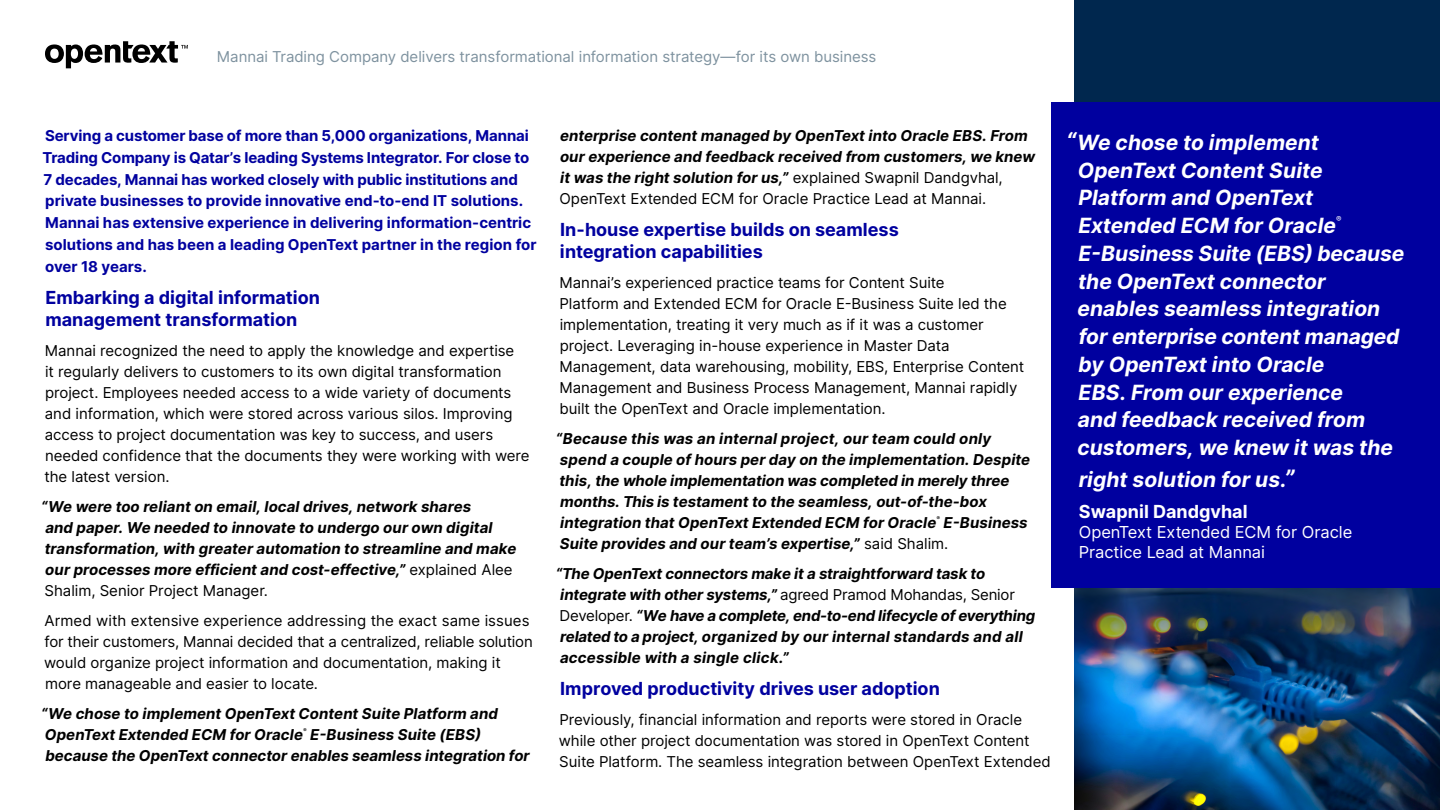
<style>
.page{position:relative;width:1440px;height:810px;background:#fff}
.page>*{position:absolute;margin:0;border:0;box-sizing:border-box;transform-origin:0 0}
.t1{font:italic 700 21px/27.8px "Inter";color:#fff}
.t2{font:700 18px/21.8px "Inter";color:#00009f}
.Quote_Name{font:700 18px "Inter";color:#fff}
.Quote_Title___Compan{font:16.5px/19.8px "Inter";letter-spacing:-.005em;color:#fff}
.Body{font:italic 700 15px/21px "Inter";color:#000}
.Body-2{font:15px/21px "Inter";letter-spacing:-.005em;color:#000}
.Intro_Paragraph{font:700 15px/21.8px "Inter";letter-spacing:-.005em;color:#00009f}
.t3{font:15px "Inter";letter-spacing:-.005em;color:#7e929f}
.t4{font:8.1px "Inter";color:#fff}
.Body-3{font:italic 700 5.25px "Inter";color:#000}
.s1{font-weight:400;font-style:normal}
.s2{font-size:24px}
</style>
<div class="page">
<svg style="left:45px;top:41px;width:143px;height:27px"></svg>
<img style="left:1074px;top:0;width:366px;height:810px">
<div style="left:1052px;top:102px;width:388px;height:486px;background:#00009f"></div>
<p class="t3" style="left:217px;top:46px;width:661px">Mannai Trading Company delivers transformational information strategy—for its own business</p>
<p class="Intro_Paragraph" style="left:43px;top:125px;width:495px">Serving a customer base of more than 5,000 organizations, Mannai Trading Company is Qatar’s leading Systems Integrator. For close to 7 decades, Mannai has worked closely with public institutions and private businesses to provide innovative end-to-end IT solutions.<br>Mannai has extensive experience in delivering information-centric solutions and has been a leading OpenText partner in the region for over 18 years.</p>
<h3 class="t2" style="left:45px;top:286px;width:276px">Embarking a digital information management transformation</h3>
<p class="Body-2" style="left:44px;top:339px;width:487px">Mannai recognized the need to apply the knowledge and expertise<br>it regularly delivers to customers to its own digital transformation project. Employees needed access to a wide variety of documents and information, which were stored across various silos. Improving access to project documentation was key to success, and users needed confidence that the documents they were working with were the latest version.</p>
<p class="Body" style="left:41px;top:495px;width:477px">“We were too reliant on email, local drives, network shares<br>and paper. We needed to innovate to undergo our own digital transformation, with greater automation to streamline and make our processes more efficient and cost-effective,” <span class="s1">explained Alee Shalim, Senior Project Manager.</span></p>
<p class="Body-2" style="left:44px;top:609px;width:490px">Armed with extensive experience addressing the exact same issues for their customers, Mannai decided that a centralized, reliable solution would organize project information and documentation, making it more manageable and easier to locate.</p>
<p class="Body" style="left:41px;top:702px;width:458px">“We chose to implement OpenText Content Suite Platform and<br>OpenText Extended ECM for Oracle</p>
<p class="Body" style="left:46px;top:723px;width:486px;text-indent:265px">E-Business Suite (EBS) because the OpenText connector enables seamless integration for</p>
<p class="Body-3" style="left:303px;top:726px;width:5px">®</p>
<p class="Body" style="left:559px;top:125px;width:477px">enterprise content managed by OpenText into Oracle EBS. From our experience and feedback received from customers, we knew it was the right solution for us,” <span class="s1">explained Swapnil Dandgvhal, OpenText Extended ECM for Oracle Practice Lead at Mannai.</span></p>
<h3 class="t2" style="left:560px;top:219px;width:340px">In-house expertise builds on seamless integration capabilities</h3>
<p class="Body-2" style="left:560px;top:272px;width:466px">Mannai’s experienced practice teams for Content Suite<br>Platform and Extended ECM for Oracle E-Business Suite led the implementation, treating it very much as if it was a customer project. Leveraging in-house experience in Master Data Management, data warehousing, mobility, EBS, Enterprise Content Management and Business Process Management, Mannai rapidly built the OpenText and Oracle implementation.</p>
<p class="Body" style="left:556px;top:428px;width:476px">“Because this was an internal project, our team could only spend a couple of hours per day on the implementation. Despite this, the whole implementation was completed in merely three months. This is testament to the seamless, out-of-the-box integration that OpenText Extended ECM for Oracle</p>
<p class="Body-3" style="left:937px;top:515px;width:5px">®</p>
<p class="Body" style="left:560px;top:512px;width:469px;text-indent:384px">E-Business<br>Suite provides and our team’s expertise,” <span class="s1">said Shalim.</span></p>
<p class="Body" style="left:556px;top:563px;width:481px">“The OpenText connectors make it a straightforward task to integrate with other systems,” <span class="s1">agreed Pramod Mohandas, Senior Developer.</span> “We have a complete, end-to-end lifecycle of everything related to a project, organized by our internal standards and all accessible with a single click.”</p>
<h3 class="t2" style="left:560px;top:678px;width:381px">Improved productivity drives user adoption</h3>
<p class="Body-2" style="left:559px;top:709px;width:493px">Previously, financial information and reports were stored in Oracle while other project documentation was stored in OpenText Content<br>Suite Platform. The seamless integration between OpenText Extended</p>
<p class="t1" style="left:1078px;top:128px;width:260px;text-indent:-12px"><span class="s2">“</span>We chose to implement<br>OpenText Content Suite<br>Platform and OpenText<br>Extended ECM for Oracle</p>
<p class="t4" style="left:1336px;top:213px;width:7px">®</p>
<p class="t1" style="left:1077px;top:239px;width:328px">E-Business Suite (EBS) because the OpenText connector enables seamless integration for enterprise content managed by OpenText into Oracle<br>EBS. From our experience<br>and feedback received from customers, we knew it was the</p>
<p class="t1" style="left:1079px;top:465px;width:218px">right solution for us.<span class="s2">”</span></p>
<p class="Quote_Name" style="left:1079px;top:498px;width:170px">Swapnil Dandgvhal</p>
<p class="Quote_Title___Compan" style="left:1079px;top:522px;width:275px">OpenText Extended ECM for Oracle<br>Practice Lead at Mannai</p>
</div>
